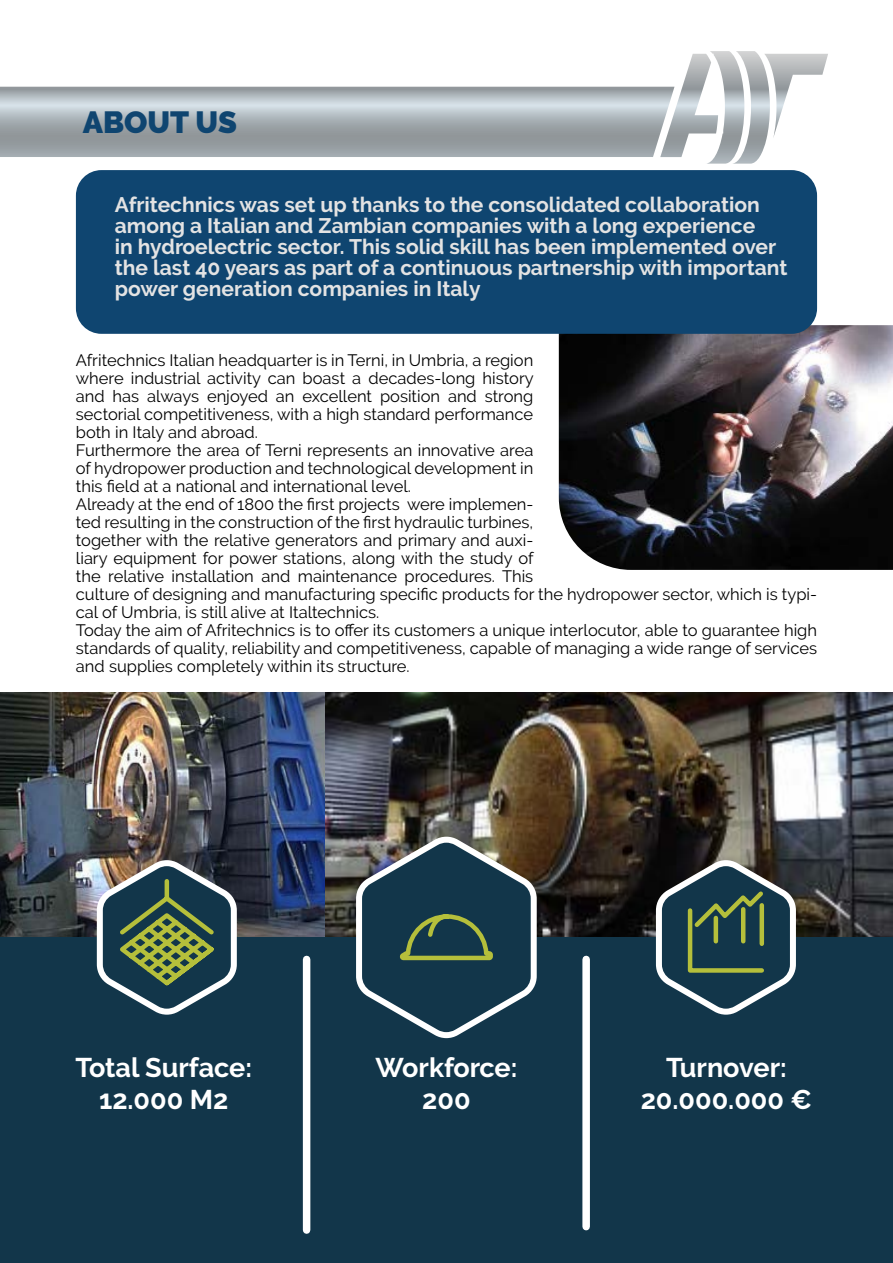
<style>
.page{position:relative;width:893px;height:1263px;background:#fff}
.page>*{position:absolute;margin:0;border:0;box-sizing:border-box;transform-origin:0 0}
.t1{font:900 30.6px "Raleway";color:#0f4570}
.t2{font:700 27px/32.4px "Raleway";color:#fff;text-align:center}
.t3{font:700 21px/21px "Raleway";color:#e3e3e3}
.t4{font:16.5px/18px "Raleway";color:#000}
</style>
<div class="page">
<img style="left:559px;top:325px;width:334px;height:245px">
<img style="left:0;top:692px;width:893px;height:245px">
<img style="left:0;top:51px;width:828px;height:113px">
<div style="left:76px;top:170px;width:741px;height:164px;background:#0f4570;border-radius:26px"></div>
<div style="left:0;top:937px;width:893px;height:326px;background:#12364a"></div>
<svg style="left:97px;top:860px;width:140px;height:155px"></svg>
<svg style="left:656px;top:860px;width:140px;height:155px"></svg>
<svg style="left:356px;top:837px;width:181px;height:201px"></svg>
<div style="left:303px;top:959px;width:7px;height:271px;background:#fff"></div>
<div style="left:582px;top:959px;width:8px;height:268px;background:#fff"></div>
<svg style="left:115px;top:877px;width:652px;height:112px"></svg>
<h1 class="t1" style="left:83px;top:105px;width:156px">ABOUT US</h1>
<p class="t3" style="left:115px;top:194px;width:674px">Afritechnics was set up thanks to the consolidated collaboration among a Italian and Zambian companies with a long experience<br>in hydroelectric sector. This solid skill has been implemented over the last 40 years as part of a continuous partnership with important power generation companies in Italy</p>
<p class="t4" style="left:76px;top:351px;width:743px">Afritechnics Italian headquarter is in Terni, in Umbria, a region<br>where industrial activity can boast a decades-long history<br>and has always enjoyed an excellent position and strong<br>sectorial competitiveness, with a high standard performance<br>both in Italy and abroad.<br>Furthermore the area of Terni represents an innovative area<br>of hydropower production and technological development in<br>this field at a national and international level.<br>Already at the end of 1800 the first projects were implemen-<br>ted resulting in the construction of the first hydraulic turbines,<br>together with the relative generators and primary and auxi-<br>liary equipment for power stations, along with the study of<br>the relative installation and maintenance procedures. This<br>culture of designing and manufacturing specific products for the hydropower sector, which is typi&shy;cal of Umbria, is still alive at Italtechnics.<br>Today the aim of Afritechnics is to offer its customers a unique interlocutor, able to guarantee high standards of quality, reliability and competitiveness, capable of managing a wide range of services and supplies completely within its structure.</p>
<h2 class="t2" style="left:75px;top:1051px;width:178px">Total Surface:<br>12.000 M2</h2>
<h2 class="t2" style="left:375px;top:1051px;width:143px">Workforce:<br>200</h2>
<h2 class="t2" style="left:641px;top:1051px;width:173px">Turnover:<br>20.000.000 €</h2>
</div>
